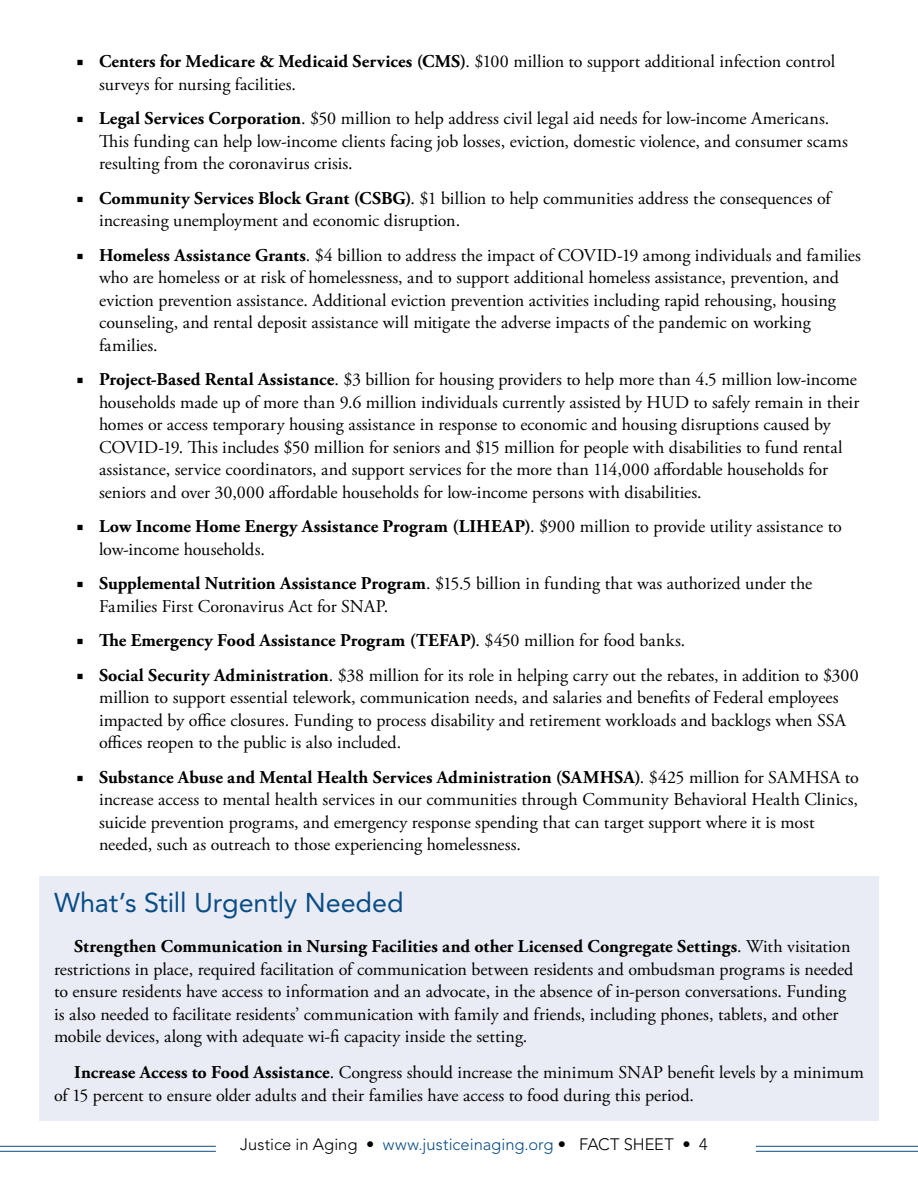
<style>
.page{position:relative;width:918px;height:1188px;background:#fff}
.page>*{position:absolute;margin:0;border:0;box-sizing:border-box;transform-origin:0 0}
.Subhead_1{font:27px "Avenir LT Std";letter-spacing:-.005em;color:#0a4d85}
.Body_Text{font:18px/22.5px "Adobe Garamond Pro";color:#000}
.t1{font:700 18px "Adobe Garamond Pro";letter-spacing:.01em;color:#000}
.t2{font:300 16.5px "Avenir LT Std";color:#000}
.s1{font-family:"Minion Pro"}
.s2{font-weight:700}
.s3{font-family:"Minion Pro";font-weight:400}
.s4{font-weight:400}
.s5{color:#0a4d85}
</style>
<div class="page">
<hr style="left:0;top:1151px;width:216px;height:1px;background:#0a4d85">
<hr style="left:0;top:1146px;width:216px;height:1px;background:#0a4d85">
<hr style="left:756px;top:1151px;width:162px;height:1px;background:#0a4d85">
<hr style="left:756px;top:1146px;width:162px;height:1px;background:#0a4d85">
<div style="left:39px;top:876px;width:840px;height:244px;background:#eaecf5"></div>
<p class="Body_Text" style="left:99px;top:51px;width:738px;text-indent:-22px"><span class="s1">■</span> <span class="s2">Centers for Medicare &amp; Medicaid Services (CMS)</span>. $100 million to support additional infection control surveys for nursing facilities.</p>
<p class="Body_Text" style="left:99px;top:108px;width:751px;text-indent:-22px"><span class="s1">■</span> <span class="s2">Legal Services Corporation</span>. $50 million to help address civil legal aid needs for low-income Americans.<br>This funding can help low-income clients facing job losses, eviction, domestic violence, and consumer scams resulting from the coronavirus crisis.</p>
<p class="Body_Text" style="left:99px;top:187px;width:733px;text-indent:-22px"><span class="s1">■</span> <span class="s2">Community Services Block Grant (CSBG)</span>. $1 billion to help communities address the consequences of increasing unemployment and economic disruption.</p>
<p class="Body_Text" style="left:99px;top:244px;width:763px;text-indent:-22px"><span class="s1">■</span> <span class="s2">Homeless Assistance Grants</span>. $4 billion to address the impact of COVID-19 among individuals and families who are homeless or at risk of homelessness, and to support additional homeless assistance, prevention, and eviction prevention assistance. Additional eviction prevention activities including rapid rehousing, housing counseling, and rental deposit assistance will mitigate the adverse impacts of the pandemic on working families.</p>
<p class="Body_Text" style="left:99px;top:369px;width:762px;text-indent:-22px"><span class="s1">■</span> <span class="s2">Project-Based Rental Assistance</span>. $3 billion for housing providers to help more than 4.5 million low-income households made up of more than 9.6 million individuals currently assisted by HUD to safely remain in their homes or access temporary housing assistance in response to economic and housing disruptions caused by COVID-19. This includes $50 million for seniors and $15 million for people with disabilities to fund rental assistance, service coordinators, and support services for the more than 114,000 affordable households for seniors and over 30,000 affordable households for low-income persons with disabilities.</p>
<p class="Body_Text" style="left:99px;top:516px;width:744px;text-indent:-22px"><span class="s1">■</span> <span class="s2">Low Income Home Energy Assistance Program (LIHEAP)</span>. $900 million to provide utility assistance to low-income households.</p>
<p class="Body_Text" style="left:99px;top:573px;width:715px;text-indent:-22px"><span class="s1">■</span> <span class="s2">Supplemental Nutrition Assistance Program</span>. $15.5 billion in funding that was authorized under the<br>Families First Coronavirus Act for SNAP.</p>
<p class="t1" style="left:76px;top:630px;width:610px"><span class="s3">■</span> The Emergency Food Assistance Program (TEFAP)<span class="s4">. $450 million for food banks.</span></p>
<p class="Body_Text" style="left:99px;top:664px;width:761px;text-indent:-22px"><span class="s1">■</span> <span class="s2">Social Security Administration</span>. $38 million for its role in helping carry out the rebates, in addition to $300 million to support essential telework, communication needs, and salaries and benefits of Federal employees impacted by office closures. Funding to process disability and retirement workloads and backlogs when SSA offices reopen to the public is also included.</p>
<p class="Body_Text" style="left:99px;top:766px;width:761px;text-indent:-22px"><span class="s1">■</span> <span class="s2">Substance Abuse and Mental Health Services Administration (SAMHSA)</span>. $425 million for SAMHSA to increase access to mental health services in our communities through Community Behavioral Health Clinics, suicide prevention programs, and emergency response spending that can target support where it is most needed, such as outreach to those experiencing homelessness.</p>
<p class="Subhead_1" style="left:54px;top:886px;width:351px">What’s Still Urgently Needed</p>
<p class="Body_Text" style="left:54px;top:936px;width:801px;text-indent:20px"><span class="s2">Strengthen Communication in Nursing Facilities and other Licensed Congregate Settings</span>. With visitation restrictions in place, required facilitation of communication between residents and ombudsman programs is needed to ensure residents have access to information and an advocate, in the absence of in-person conversations. Funding is also needed to facilitate residents’ communication with family and friends, including phones, tablets, and other mobile devices, along with adequate wi-fi capacity inside the setting.</p>
<p class="Body_Text" style="left:54px;top:1062px;width:811px;text-indent:20px"><span class="s2">Increase Access to Food Assistance</span>. Congress should increase the minimum SNAP benefit levels by a minimum of 15 percent to ensure older adults and their families have access to food during this period.</p>
<p class="t2" style="left:240px;top:1134px;width:469px">Justice in Aging • <span class="s5">www.justiceinaging.org</span> • FACT SHEET • 4</p>
</div>
